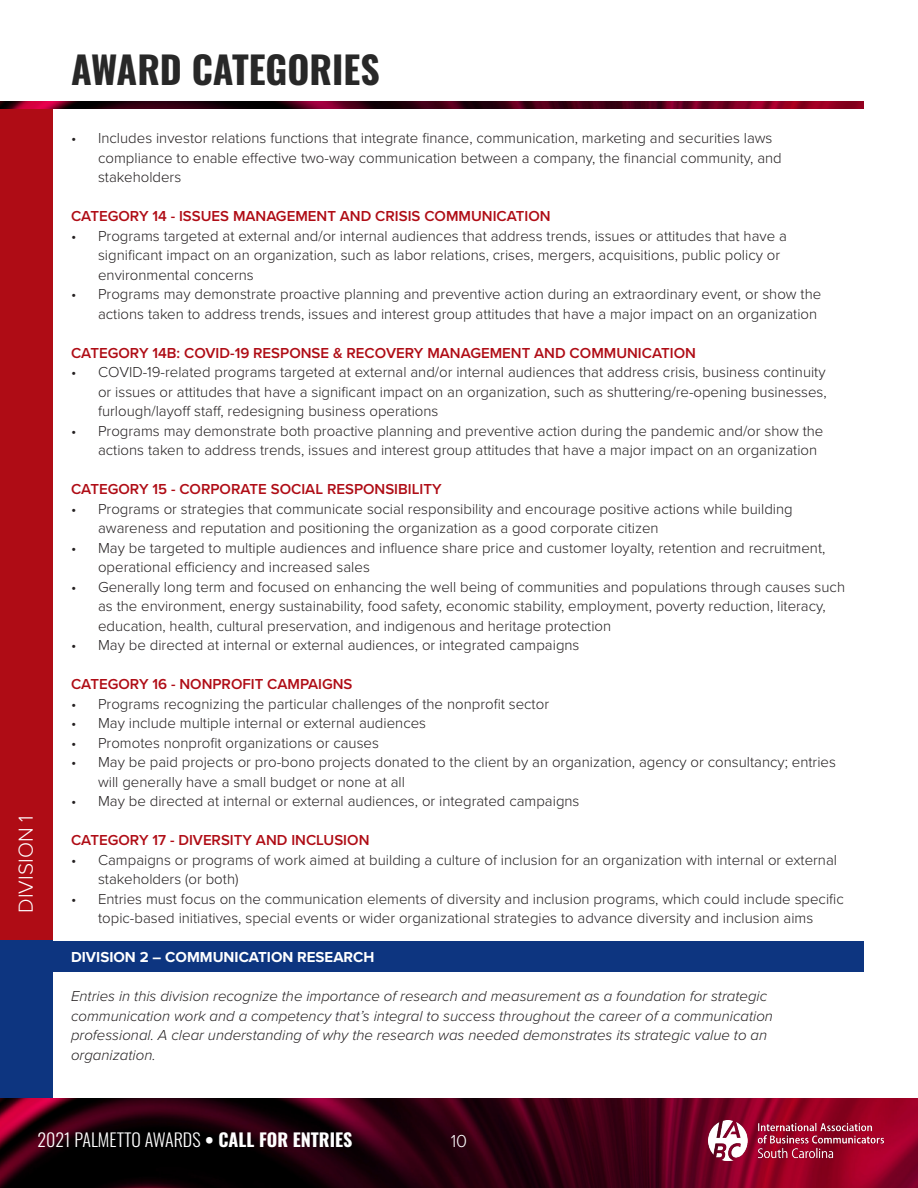
<style>
.page{position:relative;width:918px;height:1188px;background:#fff}
.page>*{position:absolute;margin:0;border:0;box-sizing:border-box;transform-origin:0 0}
.t1{font:700 37.65px "Oswald";color:#282828}
.t2{font:300 21px "Proxima Nova";color:#fff}
.t3{font:300 18px "Oswald";color:#fff}
.t4{font:300 18px "Proxima Nova";color:#fff}
.t5{font:300 15px/19.5px "Proxima Nova";color:#231f20}
.t6{font:italic 300 15px/19.5px "Proxima Nova";color:#231f20}
.t7{font:600 15px "Proxima Nova";color:#af0c15}
.t8{font:700 15px "Proxima Nova";color:#fff}
.s1{font-weight:700}
</style>
<div class="page">
<img style="left:0;top:1098px;width:918px;height:90px">
<img style="left:0;top:101px;width:864px;height:8px">
<img style="left:708px;top:1121px;width:175px;height:39px">
<div style="left:0;top:109px;width:52px;height:832px;background:#af0c15"></div>
<div style="left:0;top:941px;width:52px;height:157px;background:#0d3580"></div>
<div style="left:0;top:941px;width:864px;height:31px;background:#0d3580"></div>
<p class="t2" style="left:10px;top:913px;width:98px;rotate:-90deg">DIVISION 1</p>
<p class="t1" style="left:71px;top:50px;width:310px">AWARD CATEGORIES</p>
<p class="t5" style="left:98px;top:128px;width:685px;text-indent:-27px">• Includes investor relations functions that integrate finance, communication, marketing and securities laws compliance to enable effective two-way communication between a company, the financial community, and stakeholders</p>
<p class="t7" style="left:71px;top:205px;width:481px">CATEGORY 14 - ISSUES MANAGEMENT AND CRISIS COMMUNICATION</p>
<p class="t5" style="left:98px;top:225px;width:690px;text-indent:-27px">• Programs targeted at external and/or internal audiences that address trends, issues or attitudes that have a significant impact on an organization, such as labor relations, crises, mergers, acquisitions, public policy or environmental concerns</p>
<p class="t5" style="left:71px;top:284px;width:752px;text-align:right">• Programs may demonstrate proactive planning and preventive action during an extraordinary event, or show the actions taken to address trends, issues and interest group attitudes that have a major impact on an organization</p>
<p class="t7" style="left:71px;top:342px;width:626px">CATEGORY 14B: COVID-19 RESPONSE &amp; RECOVERY MANAGEMENT AND COMMUNICATION</p>
<p class="t5" style="left:98px;top:362px;width:730px;text-align:justify;text-indent:-27px">• COVID-19-related programs targeted at external and/or internal audiences that address crisis, business continuity or issues or attitudes that have a significant impact on an organization, such as shuttering/re-opening businesses, furlough/layoff staff, redesigning business operations</p>
<p class="t5" style="left:98px;top:420px;width:727px;text-indent:-27px">• Programs may demonstrate both proactive planning and preventive action during the pandemic and/or show the actions taken to address trends, issues and interest group attitudes that have a major impact on an organization</p>
<p class="t7" style="left:71px;top:478px;width:372px">CATEGORY 15 - CORPORATE SOCIAL RESPONSIBILITY</p>
<p class="t5" style="left:98px;top:498px;width:696px;text-indent:-27px">• Programs or strategies that communicate social responsibility and encourage positive actions while building awareness and reputation and positioning the organization as a good corporate citizen</p>
<p class="t5" style="left:98px;top:537px;width:729px;text-indent:-27px">• May be targeted to multiple audiences and influence share price and customer loyalty, retention and recruitment, operational efficiency and increased sales</p>
<p class="t5" style="left:98px;top:576px;width:749px;text-indent:-27px">• Generally long term and focused on enhancing the well being of communities and populations through causes such as the environment, energy sustainability, food safety, economic stability, employment, poverty reduction, literacy, education, health, cultural preservation, and indigenous and heritage protection</p>
<p class="t5" style="left:71px;top:635px;width:510px">• May be directed at internal or external audiences, or integrated campaigns</p>
<p class="t7" style="left:71px;top:673px;width:283px">CATEGORY 16 - NONPROFIT CAMPAIGNS</p>
<p class="t5" style="left:71px;top:693px;width:480px">• Programs recognizing the particular challenges of the nonprofit sector</p>
<p class="t5" style="left:71px;top:713px;width:357px">• May include multiple internal or external audiences</p>
<p class="t5" style="left:71px;top:732px;width:309px">• Promotes nonprofit organizations or causes</p>
<p class="t5" style="left:98px;top:752px;width:739px;text-indent:-27px">• May be paid projects or pro-bono projects donated to the client by an organization, agency or consultancy; entries will generally have a small budget or none at all</p>
<p class="t5" style="left:71px;top:791px;width:510px">• May be directed at internal or external audiences, or integrated campaigns</p>
<p class="t7" style="left:71px;top:829px;width:300px">CATEGORY 17 - DIVERSITY AND INCLUSION</p>
<p class="t5" style="left:98px;top:849px;width:740px;text-indent:-27px">• Campaigns or programs of work aimed at building a culture of inclusion for an organization with internal or external stakeholders (or both)</p>
<p class="t5" style="left:71px;top:888px;width:774px;text-align:center">• Entries must focus on the communication elements of diversity and inclusion programs, which could include specific topic-based initiatives, special events or wider organizational strategies to advance diversity and inclusion aims</p>
<p class="t8" style="left:71px;top:946px;width:305px">DIVISION 2 – COMMUNICATION RESEARCH</p>
<p class="t6" style="left:71px;top:986px;width:703px">Entries in this division recognize the importance of research and measurement as a foundation for strategic communication work and a competency that’s integral to success throughout the career of a communication professional. A clear understanding of why the research was needed demonstrates its strategic value to an organization.</p>
<p class="t3" style="left:38px;top:1124px;width:316px">2021 PALMETTO AWARDS <span class="s1">• CALL FOR ENTRIES</span></p>
<p class="t4" style="left:451px;top:1128px;width:18px">10</p>
</div>
